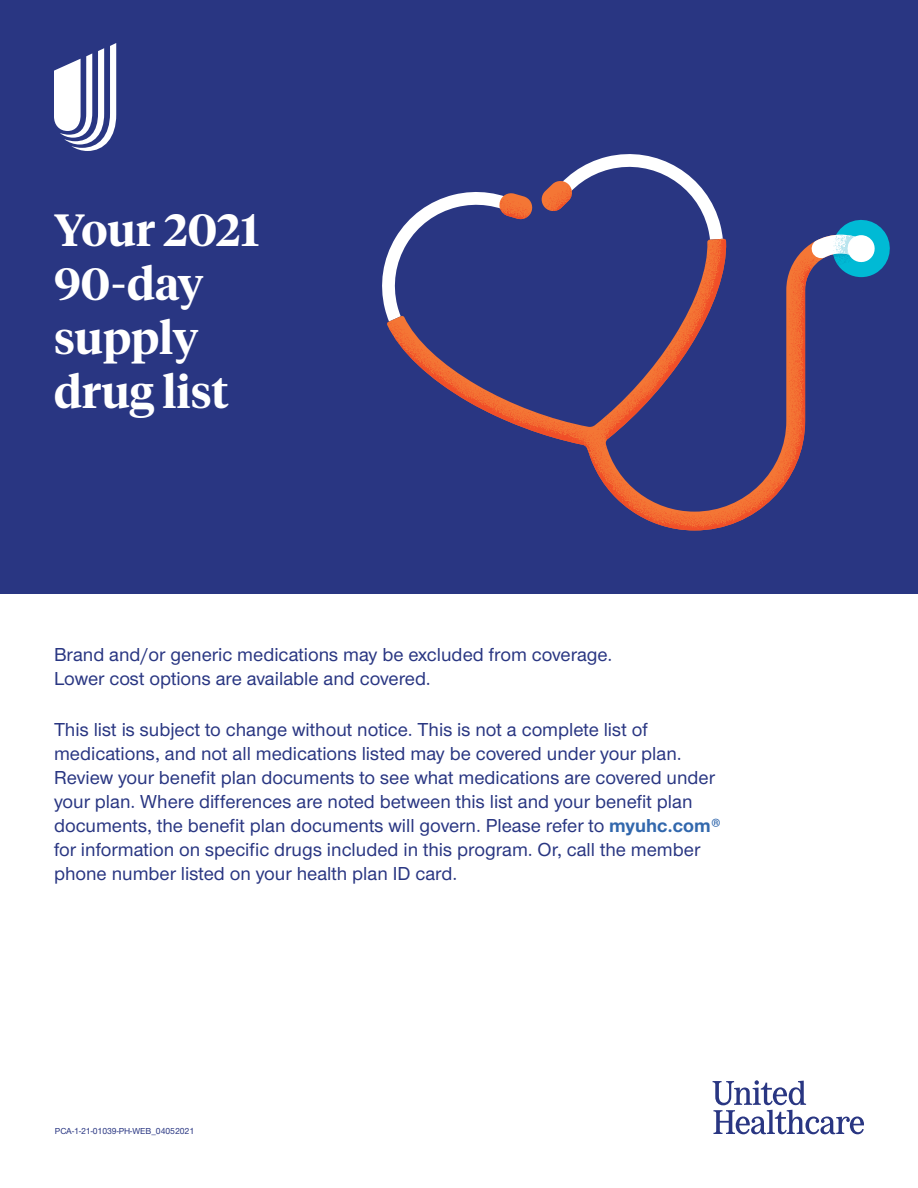
<style>
.page{position:relative;width:918px;height:1188px;background:#fff}
.page>*{position:absolute;margin:0;border:0;box-sizing:border-box;transform-origin:0 0}
.t1{font:600 45px/54px "UHC Serif Headline";color:#fff}
.t2{font:500 19.5px/24px "UHC Sans";color:#293682}
.t3{font:500 9px "UHC Sans";color:#293682}
.s1{font-weight:700;color:#3268ad}
.s2{color:#3268ad}
</style>
<div class="page">
<div style="left:0;top:0;width:918px;height:594px;background:#293682"></div>
<svg style="left:541px;top:154px;width:182px;height:80px"></svg>
<svg style="left:382px;top:192px;width:151px;height:124px"></svg>
<svg style="left:387px;top:234px;width:476px;height:44px"></svg>
<svg style="left:387px;top:239px;width:434px;height:291px"></svg>
<svg style="left:811px;top:219px;width:79px;height:58px"></svg>
<svg style="left:54px;top:43px;width:62px;height:108px"></svg>
<svg style="left:713px;top:1080px;width:151px;height:54px"></svg>
<h1 class="t1" style="left:54px;top:201px;width:207px">Your 2021<br>90-day supply drug list</h1>
<p class="t2" style="left:54px;top:642px;width:560px">Brand and/or generic medications may be excluded from coverage.<br>Lower cost options are available and covered.</p>
<p class="t2" style="left:54px;top:717px;width:669px">This list is subject to change without notice. This is not a complete list of medications, and not all medications listed may be covered under your plan.<br>Review your benefit plan documents to see what medications are covered under your plan. Where differences are noted between this list and your benefit plan documents, the benefit plan documents will govern. Please refer to <span class="s1">myuhc.com</span><span class="s2">® </span>for information on specific drugs included in this program. Or, call the member phone number listed on your health plan ID card.</p>
<p class="t3" style="left:55px;top:1125px;width:141px">PCA-1-21-01039-PH-WEB_04052021</p>
</div>
